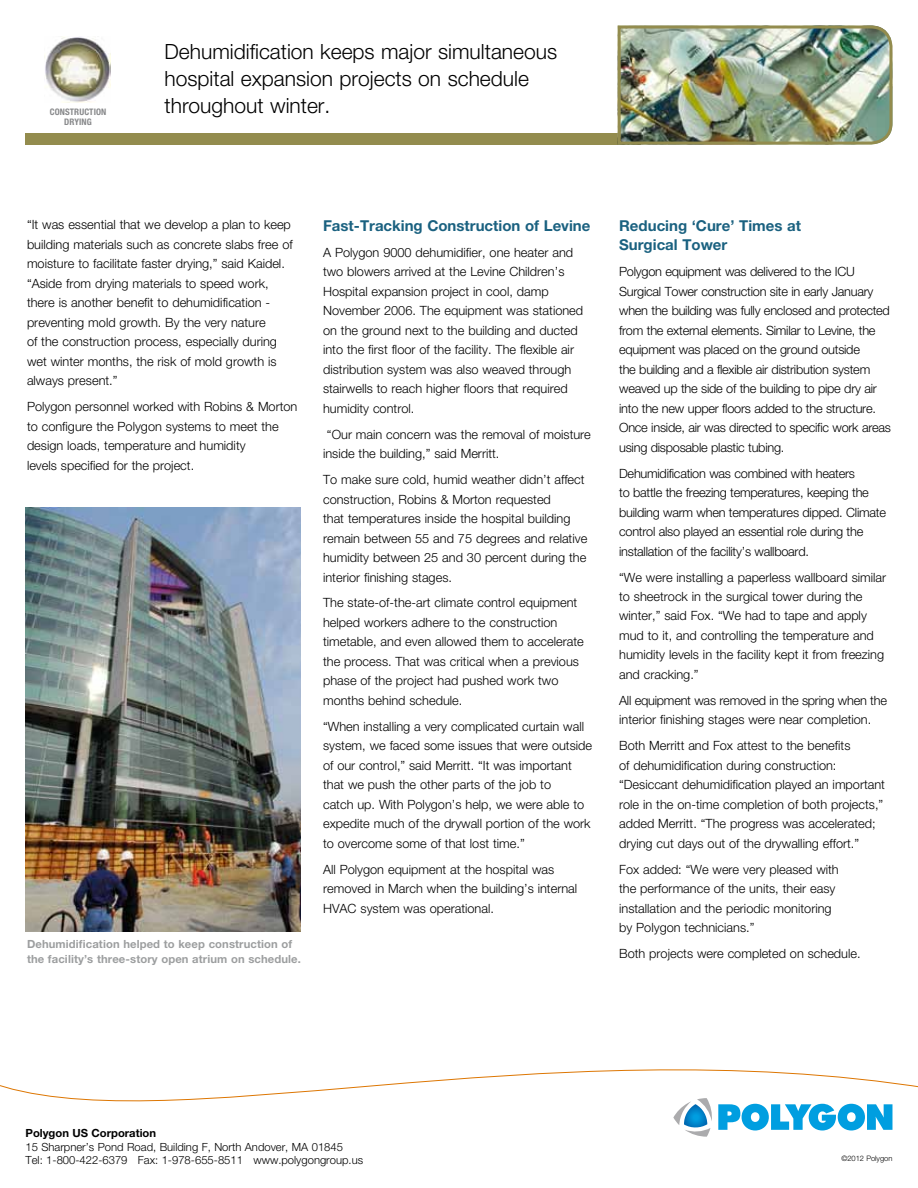
<style>
.page{position:relative;width:918px;height:1188px;background:#fff}
.page>*{position:absolute;margin:0;border:0;box-sizing:border-box;transform-origin:0 0}
.t1{font:300 21px/27px "Helvetica Neue";color:#000}
.t2{font:700 15px/19.5px "Helvetica Neue";color:#1a6180}
.t3{font:300 12.75px/19.5px "Helvetica Neue";color:#000}
.t4{font:300 12.75px/19.5px "Helvetica Neue";letter-spacing:-.02em;color:#000}
.t5{font:300 11.25px/13.5px "Helvetica Neue";color:#000}
.t6{font:700 11.25px/15px "Helvetica Neue";letter-spacing:.01em;color:#9c9e9f}
.t7{font:700 11.25px "Helvetica Neue";color:#000}
.t8{font:700 condensed 9px/10.8px "Helvetica Neue";letter-spacing:.01em;color:#87888a;text-align:center}
.t9{font:300 7.5px "Helvetica Neue";color:#000}
</style>
<div class="page">
<div style="left:26px;top:133px;width:615px;height:12px;background:#938c4e"></div>
<img style="left:26px;top:507px;width:274px;height:424px">
<img style="left:617px;top:25px;width:276px;height:120px">
<img style="left:45px;top:36px;width:66px;height:66px">
<svg style="left:0;top:1069px;width:918px;height:61px"></svg>
<svg style="left:673px;top:1098px;width:219px;height:39px"></svg>
<p class="t8" style="left:50px;top:106px;width:58px">CONSTRUCTION<br>DRYING</p>
<h1 class="t1" style="left:165px;top:37px;width:394px">Dehumidification keeps major simultaneous hospital expansion projects on schedule throughout winter.</h1>
<p class="t3" style="left:27px;top:215px;width:267px">“It was essential that we develop a plan to keep building materials such as concrete slabs free of moisture to facilitate faster drying,” said Kaidel. “Aside from drying materials to speed work, there is another benefit to dehumidification - preventing mold growth. By the very nature<br>of the construction process, especially during wet winter months, the risk of mold growth is always present.”</p>
<p class="t3" style="left:27px;top:397px;width:272px">Polygon personnel worked with Robins &amp; Morton to configure the Polygon systems to meet the design loads, temperature and humidity<br>levels specified for the project.</p>
<p class="t6" style="left:27px;top:936px;width:275px">Dehumidification helped to keep construction of the facility’s three-story open atrium on schedule.</p>
<p class="t2" style="left:323px;top:216px;width:269px">Fast-Tracking Construction of Levine</p>
<p class="t3" style="left:323px;top:242px;width:262px">A Polygon 9000 dehumidifier, one heater and two blowers arrived at the Levine Children’s Hospital expansion project in cool, damp November 2006. The equipment was stationed on the ground next to the building and ducted into the first floor of the facility. The flexible air distribution system was also weaved through stairwells to reach higher floors that required humidity control.</p>
<p class="t3" style="left:323px;top:424px;width:269px;text-indent:4px">“Our main concern was the removal of moisture inside the building,” said Merritt.</p>
<p class="t3" style="left:323px;top:469px;width:266px">To make sure cold, humid weather didn’t affect construction, Robins &amp; Morton requested<br>that temperatures inside the hospital building remain between 55 and 75 degrees and relative humidity between 25 and 30 percent during the interior finishing stages.</p>
<p class="t3" style="left:323px;top:593px;width:262px">The state-of-the-art climate control equipment helped workers adhere to the construction timetable, and even allowed them to accelerate the process. That was critical when a previous phase of the project had pushed work two months behind schedule.</p>
<p class="t3" style="left:323px;top:716px;width:271px">“When installing a very complicated curtain wall system, we faced some issues that were outside of our control,” said Merritt. “It was important that we push the other parts of the job to<br>catch up. With Polygon’s help, we were able to expedite much of the drywall portion of the work to overcome some of that lost time.”</p>
<p class="t3" style="left:323px;top:859px;width:256px">All Polygon equipment at the hospital was removed in March when the building’s internal<br>HVAC system was operational.</p>
<p class="t2" style="left:619px;top:216px;width:183px">Reducing ‘Cure’ Times at<br>Surgical Tower</p>
<p class="t4" style="left:619px;top:262px;width:273px">Polygon equipment was delivered to the ICU Surgical Tower construction site in early January when the building was fully enclosed and protected from the external elements. Similar to Levine, the equipment was placed on the ground outside<br>the building and a flexible air distribution system weaved up the side of the building to pipe dry air into the new upper floors added to the structure.<br>Once inside, air was directed to specific work areas using disposable plastic tubing.</p>
<p class="t4" style="left:619px;top:463px;width:268px">Dehumidification was combined with heaters<br>to battle the freezing temperatures, keeping the building warm when temperatures dipped. Climate control also played an essential role during the installation of the facility’s wallboard.</p>
<p class="t3" style="left:619px;top:567px;width:269px">“We were installing a paperless wallboard similar to sheetrock in the surgical tower during the winter,” said Fox. “We had to tape and apply mud to it, and controlling the temperature and humidity levels in the facility kept it from freezing and cracking.”</p>
<p class="t3" style="left:619px;top:690px;width:269px">All equipment was removed in the spring when the interior finishing stages were near completion.</p>
<p class="t3" style="left:619px;top:736px;width:267px">Both Merritt and Fox attest to the benefits<br>of dehumidification during construction: “Desiccant dehumidification played an important role in the on-time completion of both projects,” added Merritt. “The progress was accelerated; drying cut days out of the drywalling effort.”</p>
<p class="t3" style="left:619px;top:859px;width:221px">Fox added: “We were very pleased with the performance of the units, their easy installation and the periodic monitoring by Polygon technicians.”</p>
<p class="t3" style="left:619px;top:943px;width:243px">Both projects were completed on schedule.</p>
<p class="t7" style="left:26px;top:1126px;width:132px">Polygon US Corporation</p>
<p class="t5" style="left:26px;top:1140px;width:339px">15 Sharpner’s Pond Road, Building F, North Andover, MA 01845<br>Tel: 1-800-422-6379 Fax: 1-978-655-8511 www.polygongroup.us</p>
<p class="t9" style="left:841px;top:1154px;width:53px">©2012 Polygon</p>
</div>
